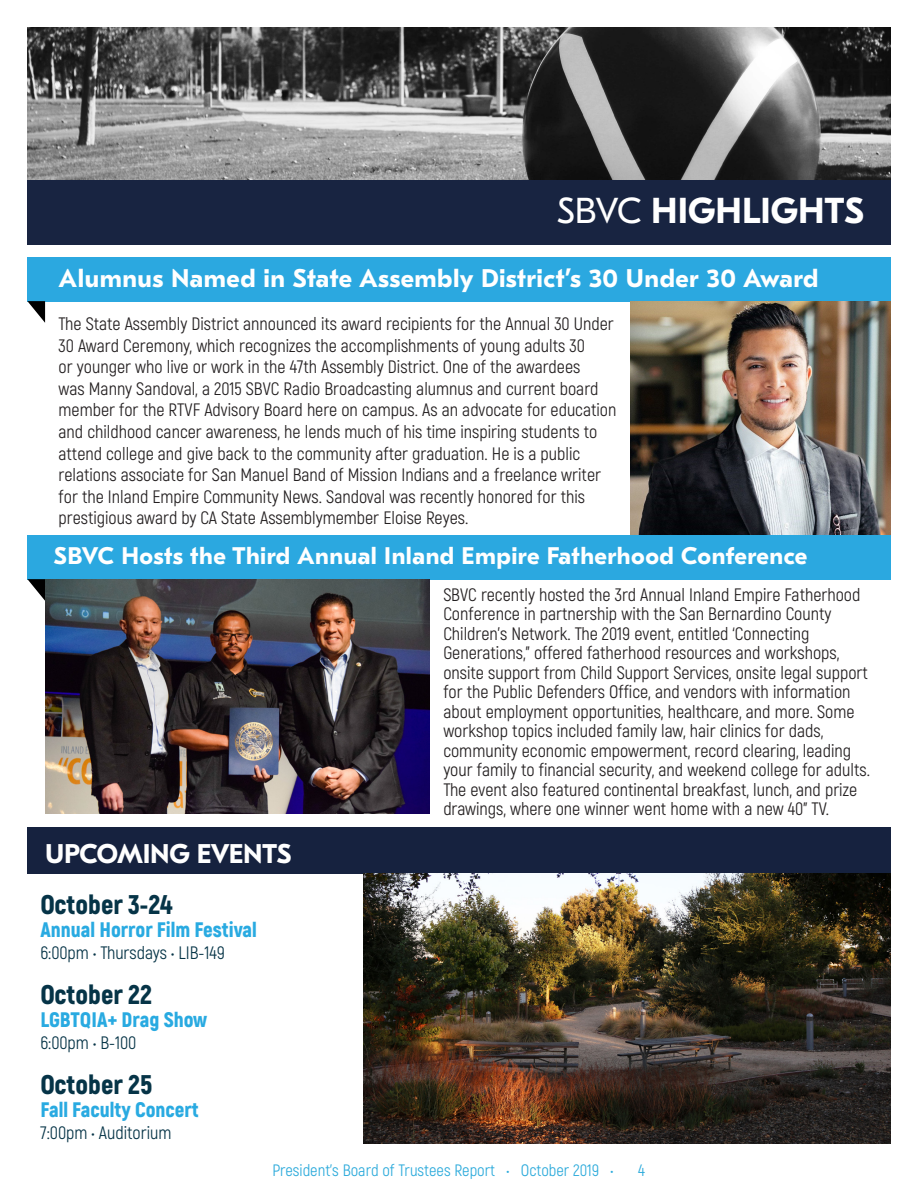
<style>
.page{position:relative;width:918px;height:1188px;background:#fff}
.page>*{position:absolute;margin:0;border:0;box-sizing:border-box;transform-origin:0 0}
.t1{font:700 36px "GT Eesti Pro Text";color:#fff}
.t2{font:900 27px "Akrobat";color:#063447}
.PBR_Title{font:700 27px "GT Eesti Pro Text";letter-spacing:-.01em;color:#fff}
.PBR_Title-2{font:700 25.5px "GT Eesti Pro Text";letter-spacing:.02em;color:#fff}
.PBR_Title-3{font:700 24px "GT Eesti Pro Text";letter-spacing:.02em;color:#fff}
.t3{font:900 21px "Akrobat";color:#29aae1}
.PBR_Paragraph{font:18px/19.5px "Akrobat";color:#231f20}
.t4{font:18px "Akrobat";color:#063447}
.t5{font:16.5px "Akrobat";color:#2caadb}
.s1{font-weight:400}
</style>
<div class="page">
<div style="left:27px;top:828px;width:864px;height:46px;background:#16223f"></div>
<img style="left:27px;top:27px;width:864px;height:153px">
<div style="left:27px;top:180px;width:864px;height:64px;background:#182441"></div>
<div style="left:27px;top:257px;width:864px;height:44px;background:#2ba8e0"></div>
<svg style="left:27px;top:301px;width:18px;height:22px"></svg>
<img style="left:631px;top:301px;width:260px;height:234px">
<div style="left:27px;top:535px;width:864px;height:44px;background:#2ba8e0"></div>
<svg style="left:27px;top:579px;width:18px;height:22px"></svg>
<img style="left:363px;top:874px;width:527px;height:270px">
<img style="left:45px;top:579px;width:385px;height:234px">
<p class="t1" style="left:557px;top:191px;width:308px"><span class="s1">SBVC</span> HIGHLIGHTS</p>
<p class="PBR_Title-2" style="left:59px;top:264px;width:761px">Alumnus Named in State Assembly District’s 30 Under 30 Award</p>
<p class="PBR_Paragraph" style="left:59px;top:313px;width:559px;line-height:21.6px">The State Assembly District announced its award recipients for the Annual 30 Under 30 Award Ceremony, which recognizes the accomplishments of young adults 30<br>or younger who live or work in the 47th Assembly District. One of the awardees<br>was Manny Sandoval, a 2015 SBVC Radio Broadcasting alumnus and current board member for the RTVF Advisory Board here on campus. As an advocate for education and childhood cancer awareness, he lends much of his time inspiring students to attend college and give back to the community after graduation. He is a public relations associate for San Manuel Band of Mission Indians and a freelance writer for the Inland Empire Community News. Sandoval was recently honored for this prestigious award by CA State Assemblymember Eloise Reyes.</p>
<p class="PBR_Title-3" style="left:54px;top:543px;width:755px">SBVC Hosts the Third Annual Inland Empire Fatherhood Conference</p>
<p class="PBR_Paragraph" style="left:443px;top:584px;width:428px">SBVC recently hosted the 3rd Annual Inland Empire Fatherhood Conference in partnership with the San Bernardino County Children’s Network. The 2019 event, entitled ‘Connecting Generations,” offered fatherhood resources and workshops, onsite support from Child Support Services, onsite legal support for the Public Defenders Office, and vendors with information about employment opportunities, healthcare, and more. Some workshop topics included family law, hair clinics for dads, community economic empowerment, record clearing, leading your family to financial security, and weekend college for adults.<br>The event also featured continental breakfast, lunch, and prize drawings, where one winner went home with a new 40” TV.</p>
<p class="PBR_Title" style="left:45px;top:839px;width:248px">UPCOMING EVENTS</p>
<p class="t2" style="left:40px;top:887px;width:134px">October 3-24</p>
<p class="t3" style="left:40px;top:916px;width:218px">Annual Horror Film Festival</p>
<p class="t4" style="left:40px;top:942px;width:186px">6:00pm • Thursdays • LIB-149</p>
<p class="t2" style="left:40px;top:977px;width:113px">October 22</p>
<p class="t3" style="left:40px;top:1006px;width:168px">LGBTQIA+ Drag Show</p>
<p class="t4" style="left:40px;top:1032px;width:97px">6:00pm • B-100</p>
<p class="t2" style="left:40px;top:1067px;width:113px">October 25</p>
<p class="t3" style="left:40px;top:1096px;width:160px">Fall Faculty Concert</p>
<p class="t4" style="left:40px;top:1122px;width:132px">7:00pm • Auditorium</p>
<p class="t5" style="left:272px;top:1161px;width:343px">President’s Board of Trustees Report • October 2019 •</p>
<p class="t5" style="left:638px;top:1161px;width:8px">4</p>
</div>
